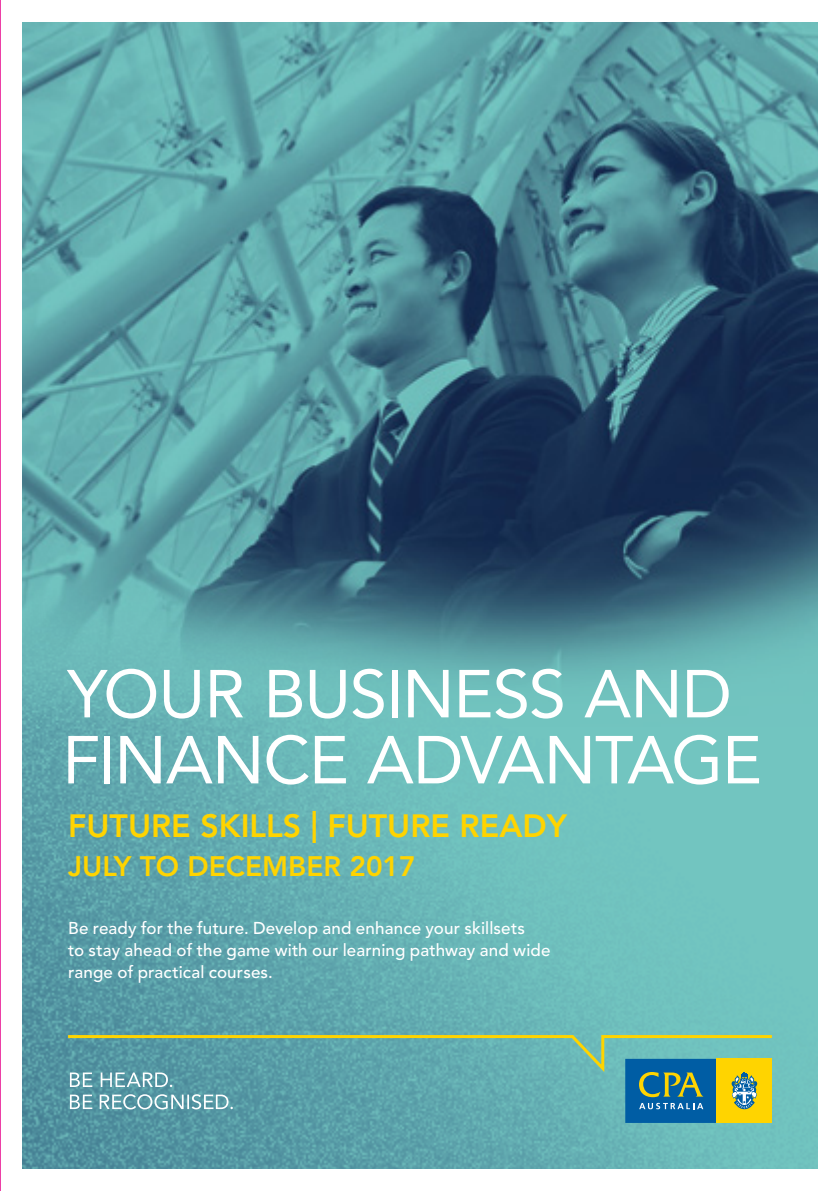
<style>
.page{position:relative;width:840px;height:1191px;background:#fff}
.page>*{position:absolute;margin:0;border:0;box-sizing:border-box;transform-origin:0 0}
.t1{font:67px/66px "Avenir LT Std";letter-spacing:-.015em;color:#fff}
.t2{font:800 32px "Avenir LT Std";color:#ffd400}
.t3{font:800 28px "Avenir LT Std";color:#ffd400}
.t4{font:500 17px/22px "Avenir LT Std";letter-spacing:.01em;color:#fff}
</style>
<div class="page">
<img style="left:23px;top:729px;width:793px;height:439px">
<img style="left:23px;top:23px;width:793px;height:706px">
<div style="left:625px;top:1058px;width:91px;height:65px;background:#005da4"></div>
<div style="left:716px;top:1058px;width:55px;height:65px;background:#ffd400"></div>
<svg style="left:65px;top:1033px;width:709px;height:76px"></svg>
<hr style="left:0;top:0;width:1px;height:1191px;background:#e70089">
<h1 class="t1" style="left:62px;top:661px;width:700px">YOUR BUSINESS AND<br>FINANCE ADVANTAGE</h1>
<h2 class="t2" style="left:68px;top:807px;width:500px">FUTURE SKILLS | FUTURE READY</h2>
<h3 class="t3" style="left:68px;top:849px;width:349px">JULY TO DECEMBER 2017</h3>
<p class="t4" style="left:68px;top:918px;width:483px">Be ready for the future. Develop and enhance your skillsets<br>to stay ahead of the game with our learning pathway and wide range of practical courses.</p>
</div>
